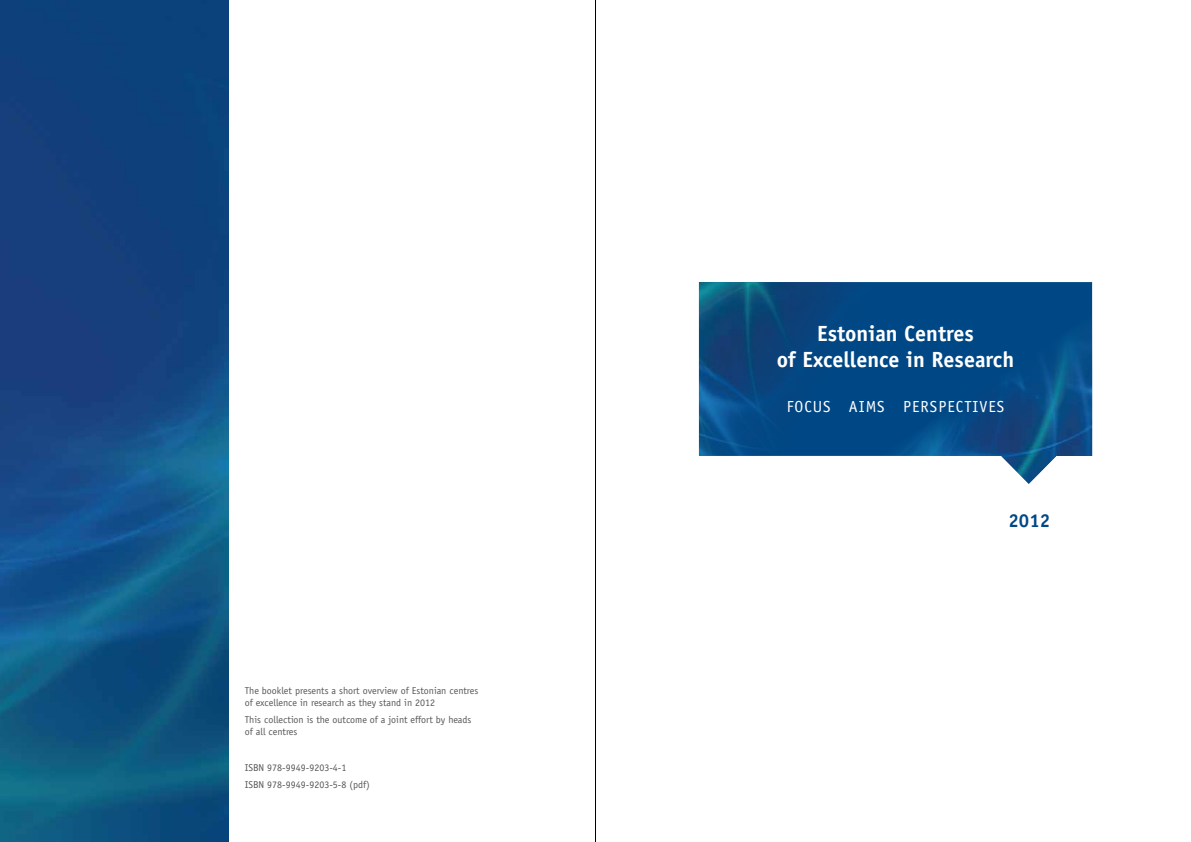
<style>
.page{position:relative;width:1191px;height:842px;background:#fff}
.page>*{position:absolute;margin:0;border:0;box-sizing:border-box;transform-origin:0 0}
.t1{font:700 22px/26.4px "Officina Sans Std";color:#fff;text-align:center}
.t2{font:700 18.7px "Officina Sans Std";color:#004885}
.t3{font:16px "Officina Sans Std";letter-spacing:.065em;color:#fff}
.t4{font:10px/12px "Officina Sans Std";color:#565757}
</style>
<div class="page">
<img style="left:699px;top:282px;width:393px;height:202px">
<img style="left:0;top:0;width:228px;height:842px">
<hr style="left:595px;top:0;width:1px;height:842px;background:#000">
<p class="t4" style="left:245px;top:684px;width:235px">The booklet presents a short overview of Estonian centres of excellence in research as they stand in 2012</p>
<p class="t4" style="left:245px;top:714px;width:228px">This collection is the outcome of a joint effort by heads of all centres</p>
<p class="t4" style="left:245px;top:758px;width:126px;line-height:17.7px">ISBN 978-9949-9203-4-1<br>ISBN 978-9949-9203-5-8 (pdf)</p>
<h1 class="t1" style="left:777px;top:320px;width:239px">Estonian Centres<br>of Excellence in Research</h1>
<h3 class="t3" style="left:786px;top:397px;width:219px">FOCUS AIMS PERSPECTIVES</h3>
<h2 class="t2" style="left:1008px;top:509px;width:43px">2012</h2>
</div>
